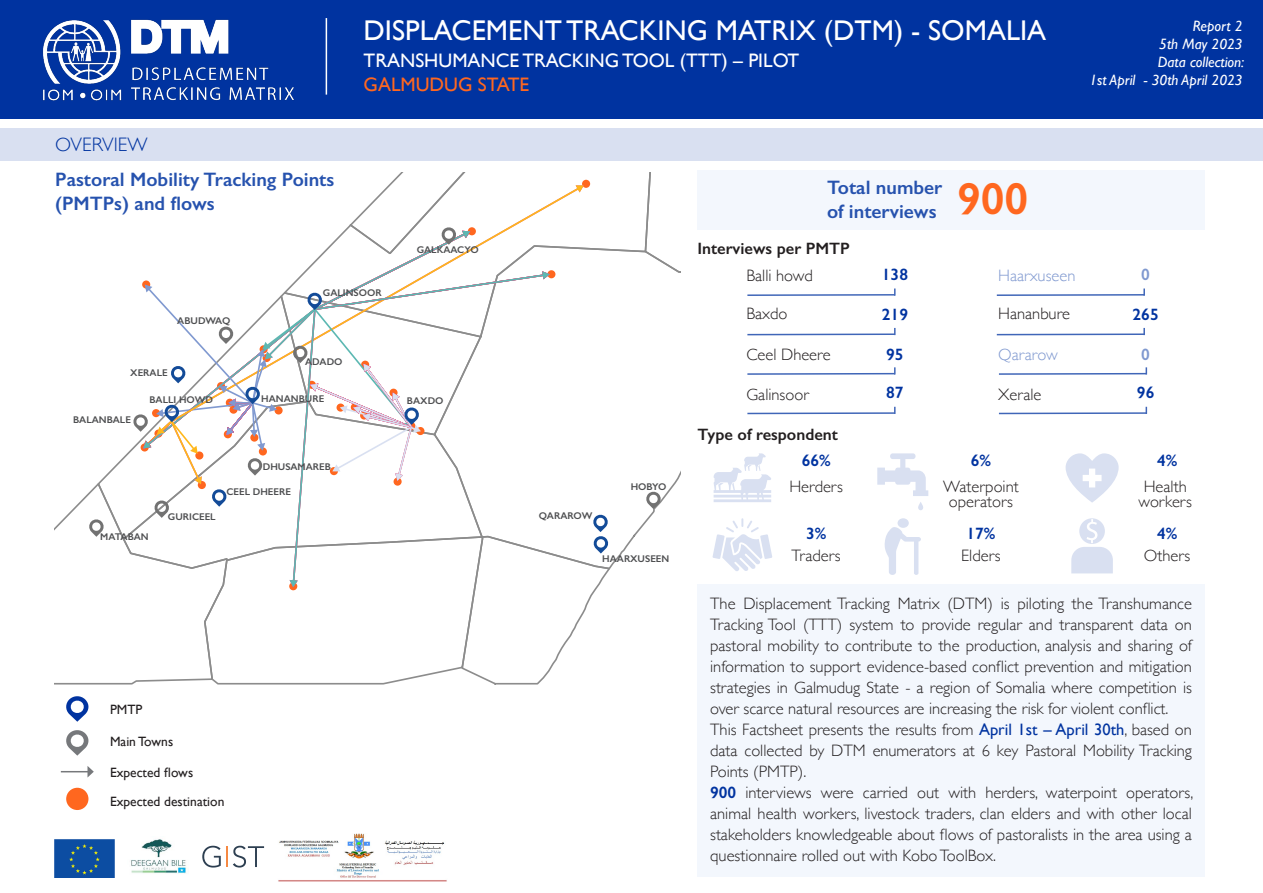
<style>
.page{position:relative;width:1263px;height:893px;background:#fff}
.page>*{position:absolute;margin:0;border:0;box-sizing:border-box;transform-origin:0 0}
.Body{font:600 45px "Gill Sans";color:#ff671f}
.t1{font:28.5px "Gill Sans";color:#fff}
.Body-2{font:600 19.5px/23.4px "Gill Sans";color:#2652ae}
.t2{font:19.5px "Gill Sans";color:#fff}
.t3{font:19.5px "Gill Sans";color:#ff671f}
.t4{font:300 19.5px "Gill Sans";color:#0033a0}
.Body-3{font:300 16.5px/21px "Gill Sans";color:#231f20;text-align:justify}
.Body-4{font:600 16.5px "Gill Sans";color:#231f20}
.Body-5{font:600 16.5px "Gill Sans";color:#0033a0}
.Body-6{font:300 16.5px "Gill Sans";color:#8099d0}
.Body-7{font:600 16.5px "Gill Sans";color:#8099d0}
.t5{font:italic 15px/18px "Gill Sans";color:#fff;text-align:right}
.Body-8{font:13.5px "Gill Sans";color:#231f20}
.t6{font:600 9.75px "Gill Sans";color:#4e4f51}
.s1{font-weight:400;color:#0033a0}
.s2{font-weight:600;color:#0033a0}
</style>
<div class="page">
<div style="left:0;top:0;width:1263px;height:119px;background:#0033a0"></div>
<img style="left:42px;top:19px;width:252px;height:82px">
<img style="left:54px;top:839px;width:61px;height:38px">
<img style="left:131px;top:839px;width:55px;height:35px">
<svg style="left:202px;top:846px;width:19px;height:21px"></svg>
<hr style="left:226px;top:846px;width:2px;height:21px;background:#f68942">
<svg style="left:233px;top:846px;width:31px;height:21px"></svg>
<hr style="left:326px;top:18px;width:1px;height:77px;background:#fff">
<div style="left:697px;top:170px;width:508px;height:60px;background:#f3f7fd"></div>
<svg style="left:646px;top:491px;width:16px;height:18px"></svg>
<svg style="left:54px;top:172px;width:558px;height:513px"></svg>
<div style="left:0;top:128px;width:1263px;height:33px;background:#d9e0f1"></div>
<svg style="left:66px;top:730px;width:23px;height:26px"></svg>
<svg style="left:61px;top:766px;width:33px;height:11px"></svg>
<div style="left:66px;top:788px;width:22px;height:22px;background:#ff671f;border-radius:50%"></div>
<svg style="left:66px;top:696px;width:23px;height:26px"></svg>
<div style="left:697px;top:585px;width:508px;height:292px;background:#f3f7fd"></div>
<hr style="left:747px;top:373px;width:148px;height:2px;background:#4066b8">
<hr style="left:747px;top:412px;width:148px;height:2px;background:#4066b8">
<hr style="left:747px;top:333px;width:148px;height:2px;background:#4066b8">
<hr style="left:747px;top:294px;width:148px;height:2px;background:#4066b8">
<hr style="left:997px;top:333px;width:147px;height:2px;background:#4066b8">
<svg style="left:1143px;top:328px;width:2px;height:7px"></svg>
<hr style="left:997px;top:294px;width:147px;height:2px;background:#4066b8">
<svg style="left:1143px;top:288px;width:2px;height:8px"></svg>
<hr style="left:999px;top:412px;width:147px;height:2px;background:#4066b8">
<svg style="left:1145px;top:407px;width:2px;height:7px"></svg>
<hr style="left:999px;top:373px;width:147px;height:2px;background:#4066b8">
<svg style="left:1145px;top:367px;width:2px;height:8px"></svg>
<svg style="left:714px;top:453px;width:57px;height:49px"></svg>
<svg style="left:712px;top:518px;width:60px;height:53px"></svg>
<svg style="left:877px;top:453px;width:51px;height:43px"></svg>
<div style="left:918px;top:502px;width:5px;height:8px;background:#d9e0f1;border-radius:3px"></div>
<svg style="left:884px;top:527px;width:37px;height:48px"></svg>
<div style="left:897px;top:518px;width:12px;height:10px;background:#d9e0f1;border-radius:50%"></div>
<svg style="left:1065px;top:453px;width:53px;height:50px"></svg>
<svg style="left:1071px;top:518px;width:42px;height:55px"></svg>
<img style="left:278px;top:834px;width:169px;height:47px">
<h2 class="t1" style="left:364px;top:13px;width:684px">DISPLACEMENT TRACKING MATRIX (DTM) - SOMALIA</h2>
<p class="t2" style="left:364px;top:49px;width:437px">TRANSHUMANCE TRACKING TOOL (TTT) – PILOT</p>
<p class="t3" style="left:364px;top:73px;width:167px">GALMUDUG STATE</p>
<p class="t5" style="left:1089px;top:16px;width:156px">Report 2<br>5th May 2023<br>Data collection:<br>1st April - 30th April 2023</p>
<p class="t4" style="left:55px;top:129px;width:94px">OVERVIEW</p>
<p class="Body-2" style="left:55px;top:168px;width:281px">Pastoral Mobility Tracking Points (PMTPs) and flows</p>
<p class="t6" style="left:177px;top:315px;width:55px">ABUDWAQ</p>
<p class="t6" style="left:130px;top:367px;width:39px">XERALE</p>
<p class="t6" style="left:73px;top:414px;width:59px">BALANBALE</p>
<p class="t6" style="left:149px;top:393px;width:65px">BALLI HOWD</p>
<p class="t6" style="left:323px;top:287px;width:60px">GALINSOOR</p>
<p class="t6" style="left:305px;top:355px;width:39px">ADADO</p>
<p class="t6" style="left:261px;top:393px;width:64px">HANANBURE</p>
<p class="t6" style="left:263px;top:460px;width:70px">DHUSAMAREB</p>
<p class="t6" style="left:100px;top:531px;width:50px">MATABAN</p>
<p class="t6" style="left:168px;top:511px;width:49px">GURICEEL</p>
<p class="t6" style="left:226px;top:486px;width:66px">CEEL DHEERE</p>
<p class="t6" style="left:417px;top:244px;width:63px">GALKAACYO</p>
<p class="t6" style="left:407px;top:395px;width:38px">BAXDO</p>
<p class="t6" style="left:539px;top:509px;width:55px">QARAROW</p>
<p class="t6" style="left:631px;top:480px;width:37px">HOBYO</p>
<p class="t6" style="left:602px;top:553px;width:69px">HAARXUSEEN</p>
<p class="Body-2" style="left:827px;top:176px;width:117px">Total number of interviews</p>
<p class="Body-4" style="left:697px;top:239px;width:154px">Interviews per PMTP</p>
<p class="Body-3" style="left:746px;top:265px;width:68px">Balli howd</p>
<p class="Body-3" style="left:746px;top:303px;width:43px">Baxdo</p>
<p class="Body-3" style="left:746px;top:343px;width:86px">Ceel Dheere</p>
<p class="Body-3" style="left:746px;top:383px;width:64px">Galinsoor</p>
<p class="Body-4" style="left:697px;top:424px;width:142px">Type of respondent</p>
<p class="Body-5" style="left:802px;top:451px;width:30px">66%</p>
<p class="Body-5" style="left:882px;top:264px;width:28px">138</p>
<p class="Body-5" style="left:882px;top:304px;width:28px">219</p>
<p class="Body-5" style="left:886px;top:345px;width:19px">95</p>
<p class="Body-5" style="left:886px;top:383px;width:19px">87</p>
<p class="Body" style="left:957px;top:172px;width:73px">900</p>
<p class="Body-6" style="left:998px;top:263px;width:79px">Haarxuseen</p>
<p class="Body-3" style="left:998px;top:303px;width:73px">Hananbure</p>
<p class="Body-6" style="left:998px;top:341px;width:61px">Qararow</p>
<p class="Body-3" style="left:998px;top:383px;width:45px">Xerale</p>
<p class="Body-5" style="left:971px;top:451px;width:22px">6%</p>
<p class="Body-3" style="left:789px;top:476px;width:55px">Herders</p>
<p class="Body-3" style="left:943px;top:479px;width:77px;line-height:15px;text-align:center">Waterpoint operators</p>
<p class="Body-5" style="left:806px;top:523px;width:22px">3%</p>
<p class="Body-5" style="left:966px;top:523px;width:30px">17%</p>
<p class="Body-3" style="left:792px;top:544px;width:51px">Traders</p>
<p class="Body-3" style="left:961px;top:544px;width:41px">Elders</p>
<p class="Body-7" style="left:1141px;top:264px;width:10px">0</p>
<p class="Body-5" style="left:1132px;top:304px;width:28px">265</p>
<p class="Body-7" style="left:1141px;top:345px;width:10px">0</p>
<p class="Body-5" style="left:1137px;top:383px;width:19px">96</p>
<p class="Body-5" style="left:1157px;top:451px;width:22px">4%</p>
<p class="Body-3" style="left:1138px;top:479px;width:55px;line-height:15px;text-align:center">Health workers</p>
<p class="Body-5" style="left:1157px;top:523px;width:22px">4%</p>
<p class="Body-3" style="left:1144px;top:544px;width:48px">Others</p>
<p class="Body-8" style="left:110px;top:701px;width:34px">PMTP</p>
<p class="Body-8" style="left:110px;top:733px;width:65px">Main Towns</p>
<p class="Body-8" style="left:110px;top:765px;width:85px">Expected flows</p>
<p class="Body-8" style="left:110px;top:793px;width:116px">Expected destination</p>
<p class="Body-3" style="left:710px;top:592px;width:483px">The Displacement Tracking Matrix (DTM) is piloting the Transhumance Tracking Tool (TTT) system to provide regular and transparent data on pastoral mobility to contribute to the production, analysis and sharing of information to support evidence-based conflict prevention and mitigation strategies in Galmudug State - a region of Somalia where competition is over scarce natural resources are increasing the risk for violent conflict.</p>
<p class="Body-3" style="left:710px;top:718px;width:483px">This Factsheet presents the results from <span class="s1">April 1st – April 30th</span>, based on data collected by DTM enumerators at 6 key Pastoral Mobility Tracking Points (PMTP).</p>
<p class="Body-3" style="left:710px;top:781px;width:485px"><span class="s2">900</span> interviews were carried out with herders, waterpoint operators, animal health workers, livestock traders, clan elders and with other local stakeholders knowledgeable about flows of pastoralists in the area using a questionnaire rolled out with Kobo ToolBox.</p>
</div>
